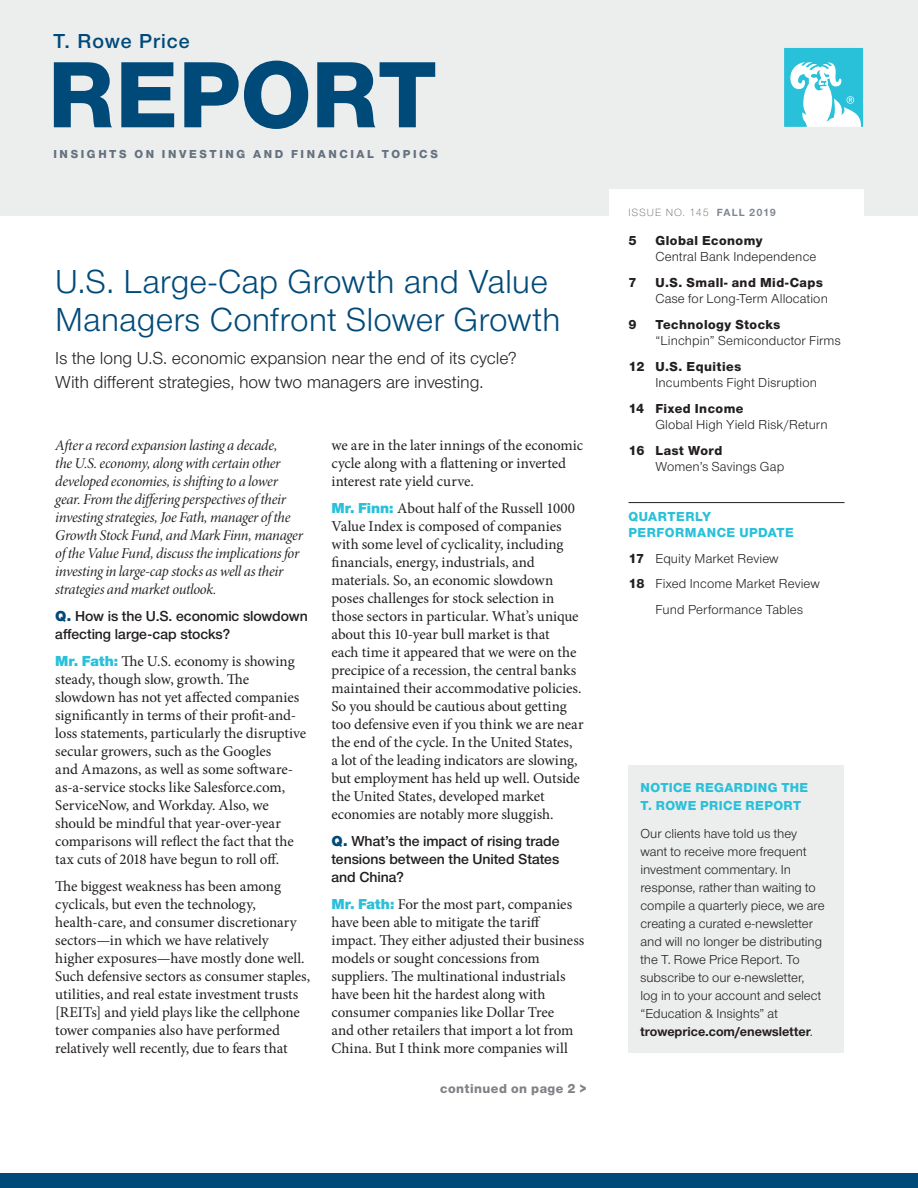
<style>
.page{position:relative;width:918px;height:1188px;background:#fff}
.page>*{position:absolute;margin:0;border:0;box-sizing:border-box;transform-origin:0 0}
.t1{font:800 97.5px "Nimbus Sans Novus";color:#004a79}
.HEADLINE_MAIN_Reg_Da{font:34.5px/37.5px "Nimbus Sans Novus";color:#004a79}
.t2{font:600 21px "Nimbus Sans Novus";letter-spacing:.045em;color:#004a79}
.DEK_Reg_Black_12_16{font:18px/24px "Nimbus Sans Novus";letter-spacing:-.005em;color:#231f20}
.BODY_COPY_Reg_Blk_10{font:15px/18px "Minion Pro";letter-spacing:-.005em;color:#231f20}
.BODY_COPY_Reg_Blk_10-2{font:15px/18px "Minion Pro It Subh";letter-spacing:-.02em;color:#231f20}
.BODY_COPY_Reg_Blk_10-3{font:600 15px/18px "Nimbus Sans Novus";letter-spacing:-.005em;color:#231f20}
.BODY_COPY_Reg_Blk_10-4{font:13.5px/18px "Nimbus Sans Novus";color:#231f20}
.TOC_PAGE___SLUG___AR{font:13.5px/16.5px "Nimbus Sans Novus";letter-spacing:.01em;color:#231f20}
.TOC_PAGE___ARTICLE{font:13.5px "Nimbus Sans Novus";letter-spacing:.01em;color:#231f20}
.SUBHEAD_1ST_LEVEL_Li{font:800 13.5px/18px "Nimbus Sans Novus";letter-spacing:.025em;color:#29c0da}
.TOC_SECTION_Light_Bl{font:800 13.5px/16.5px "Nimbus Sans Novus";letter-spacing:.035em;color:#29c0da}
.CONTINUED___Black_60{font:800 13.5px "Nimbus Sans Novus";letter-spacing:.035em;color:#808285}
.TOC_PAGE___SLUG___AR-2{font:800 13.5px "Nimbus Sans Novus";color:#231f20}
.t3{font:800 12px "Nimbus Sans Novus";letter-spacing:.22em;color:#65717f}
.TOC_ISSUE___DATE_7_2{font:300 10.8px "Nimbus Sans Novus";letter-spacing:.1em;color:#57585a}
.s1{font-family:"Nimbus San D";font-weight:900;color:#004a79}
.s2{font-family:"Nimbus Sans Novus";font-weight:900;color:#29c0da}
.s3{font-weight:700;color:#7e8795}
.s4{font-weight:800}
.s5{font-weight:700}
</style>
<div class="page">
<div style="left:0;top:0;width:918px;height:216px;background:#eceded"></div>
<svg style="left:784px;top:48px;width:79px;height:79px;background:#79d7e7"></svg>
<div style="left:609px;top:189px;width:255px;height:101px;background:#fff"></div>
<div style="left:0;top:1174px;width:918px;height:14px;background:#004a79"></div>
<hr style="left:628px;top:502px;width:216px;height:1px;background:#231f20">
<div style="left:628px;top:766px;width:216px;height:287px;background:#eceded"></div>
<p class="t2" style="left:53px;top:27px;width:138px">T. Rowe Price</p>
<p class="t1" style="left:48px;top:27px;width:390px">REPORT</p>
<p class="t3" style="left:53px;top:145px;width:386px">INSIGHTS ON INVESTING AND FINANCIAL TOPICS</p>
<p class="HEADLINE_MAIN_Reg_Da" style="left:55px;top:262px;width:507px">U.S. Large-Cap Growth and Value<br>Managers Confront Slower Growth</p>
<p class="DEK_Reg_Black_12_16" style="left:55px;top:346px;width:463px">Is the long U.S. economic expansion near the end of its cycle?<br>With different strategies, how two managers are investing.</p>
<p class="BODY_COPY_Reg_Blk_10-2" style="left:55px;top:437px;width:249px">After a record expansion lasting a decade,<br>the U.S. economy, along with certain other developed economies, is shifting to a lower gear. From the differing perspectives of their investing strategies, Joe Fath, manager of the Growth Stock Fund, and Mark Finn, manager of the Value Fund, discuss the implications for investing in large-cap stocks as well as their strategies and market outlook.</p>
<p class="BODY_COPY_Reg_Blk_10-3" style="left:55px;top:606px;width:254px"><span class="s1">Q.</span> How is the U.S. economic slowdown affecting large-cap stocks?</p>
<p class="BODY_COPY_Reg_Blk_10" style="left:55px;top:652px;width:252px"><span class="s2">Mr. Fath:</span> The U.S. economy is showing steady, though slow, growth. The slowdown has not yet affected companies significantly in terms of their profit-and&shy;loss statements, particularly the disruptive secular growers, such as the Googles<br>and Amazons, as well as some software&shy;as-a-service stocks like Salesforce.com, ServiceNow, and Workday. Also, we should be mindful that year-over-year comparisons will reflect the fact that the tax cuts of 2018 have begun to roll off.</p>
<p class="BODY_COPY_Reg_Blk_10" style="left:55px;top:877px;width:256px">The biggest weakness has been among cyclicals, but even the technology, health-care, and consumer discretionary sectors—in which we have relatively higher exposures—have mostly done well.<br>Such defensive sectors as consumer staples, utilities, and real estate investment trusts [REITs] and yield plays like the cellphone tower companies also have performed relatively well recently, due to fears that</p>
<p class="BODY_COPY_Reg_Blk_10" style="left:332px;top:436px;width:253px">we are in the later innings of the economic cycle along with a flattening or inverted interest rate yield curve.</p>
<p class="BODY_COPY_Reg_Blk_10" style="left:332px;top:499px;width:254px"><span class="s2">Mr. Finn:</span> About half of the Russell 1000<br>Value Index is composed of companies with some level of cyclicality, including financials, energy, industrials, and materials. So, an economic slowdown poses challenges for stock selection in those sectors in particular. What’s unique about this 10-year bull market is that<br>each time it appeared that we were on the precipice of a recession, the central banks maintained their accommodative policies.<br>So you should be cautious about getting too defensive even if you think we are near the end of the cycle. In the United States,<br>a lot of the leading indicators are slowing, but employment has held up well. Outside the United States, developed market economies are notably more sluggish.</p>
<p class="BODY_COPY_Reg_Blk_10-3" style="left:332px;top:831px;width:230px;text-align:justify"><span class="s1">Q.</span> What’s the impact of rising trade tensions between the United States and China?</p>
<p class="BODY_COPY_Reg_Blk_10" style="left:332px;top:895px;width:254px"><span class="s2">Mr. Fath:</span> For the most part, companies have been able to mitigate the tariff impact. They either adjusted their business models or sought concessions from suppliers. The multinational industrials have been hit the hardest along with consumer companies like Dollar Tree<br>and other retailers that import a lot from China. But I think more companies will</p>
<p class="CONTINUED___Black_60" style="left:440px;top:1080px;width:148px">continued on page 2 &gt;</p>
<p class="TOC_ISSUE___DATE_7_2" style="left:628px;top:206px;width:149px">ISSUE NO. 145 <span class="s3">FALL 2019</span></p>
<p class="TOC_PAGE___SLUG___AR-2" style="left:628px;top:231px;width:10px">5</p>
<p class="TOC_PAGE___SLUG___AR" style="left:656px;top:232px;width:162px"><span class="s4">Global Economy<br></span>Central Bank Independence</p>
<p class="TOC_PAGE___SLUG___AR-2" style="left:628px;top:273px;width:10px">7</p>
<p class="TOC_PAGE___SLUG___AR" style="left:656px;top:274px;width:174px"><span class="s4">U.S. Small- and Mid-Caps<br></span>Case for Long-Term Allocation</p>
<p class="TOC_PAGE___SLUG___AR-2" style="left:628px;top:315px;width:10px">9</p>
<p class="TOC_PAGE___SLUG___AR" style="left:656px;top:316px;width:187px"><span class="s4">Technology Stocks </span>“Linchpin” Semiconductor Firms</p>
<p class="TOC_PAGE___SLUG___AR" style="left:655px;top:358px;width:163px;text-indent:-27px"><span class="s4">12 U.S. Equities<br></span>Incumbents Fight Disruption</p>
<p class="TOC_PAGE___SLUG___AR" style="left:655px;top:400px;width:174px;text-indent:-27px"><span class="s4">14 Fixed Income<br></span>Global High Yield Risk/Return</p>
<p class="TOC_PAGE___SLUG___AR" style="left:655px;top:442px;width:130px;text-indent:-27px"><span class="s4">16 Last Word<br></span>Women’s Savings Gap</p>
<p class="TOC_SECTION_Light_Bl" style="left:628px;top:507px;width:167px">QUARTERLY<br>PERFORMANCE UPDATE</p>
<p class="TOC_PAGE___ARTICLE" style="left:628px;top:550px;width:152px"><span class="s4">17</span> Equity Market Review</p>
<p class="TOC_PAGE___ARTICLE" style="left:628px;top:575px;width:193px"><span class="s4">18</span> Fixed Income Market Review</p>
<p class="TOC_PAGE___ARTICLE" style="left:655px;top:601px;width:149px">Fund Performance Tables</p>
<p class="SUBHEAD_1ST_LEVEL_Li" style="left:641px;top:778px;width:169px">NOTICE REGARDING THE<br>T. ROWE PRICE REPORT</p>
<p class="BODY_COPY_Reg_Blk_10-4" style="left:641px;top:824px;width:186px">Our clients have told us they want to receive more frequent investment commentary. In response, rather than waiting to compile a quarterly piece, we are creating a curated e-newsletter and will no longer be distributing the T. Rowe Price Report. To subscribe to our e-newsletter, log in to your account and select “Education &amp; Insights” at <span class="s5">troweprice.com/enewsletter</span>.</p>
</div>
